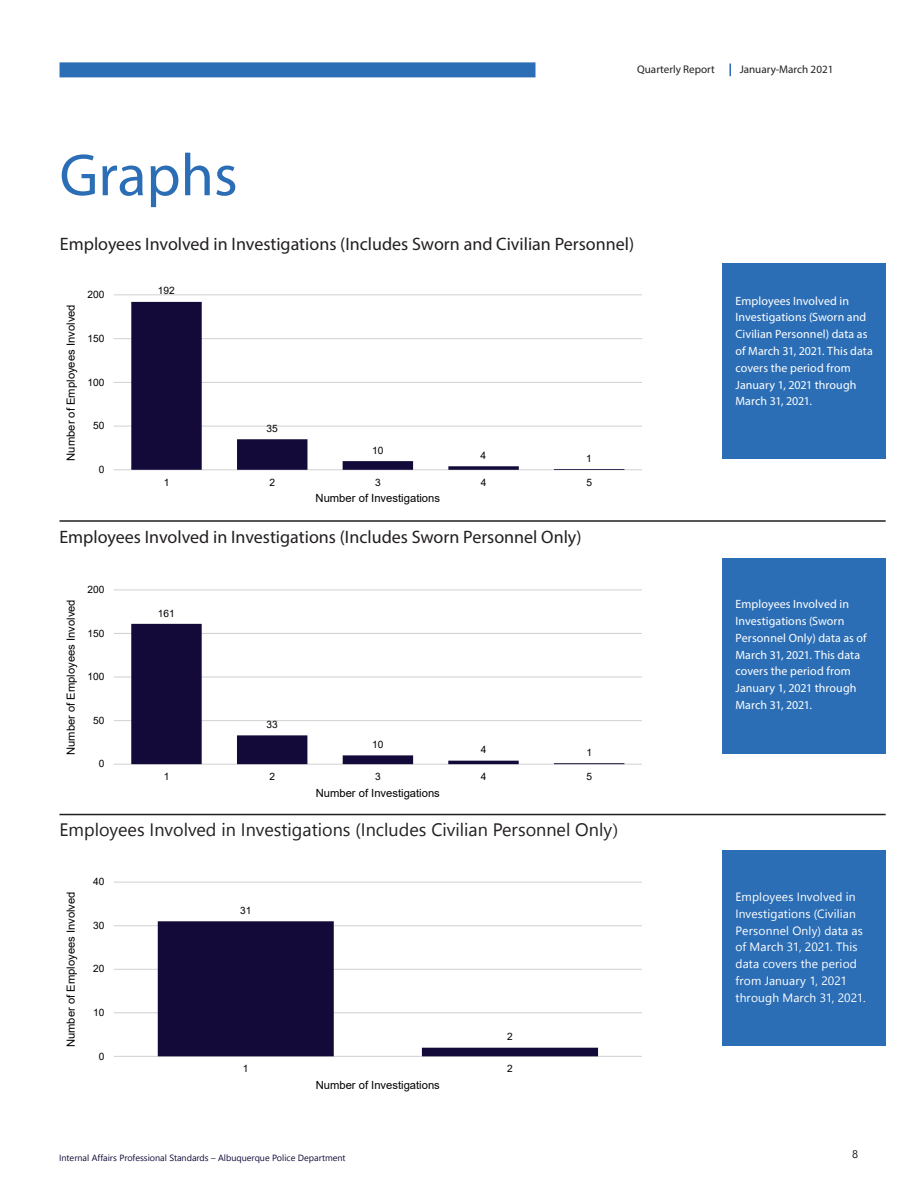
<style>
.page{position:relative;width:918px;height:1188px;background:#fff}
.page>*{position:absolute;margin:0;border:0;box-sizing:border-box;transform-origin:0 0}
.t1{font:60px "Myriad Pro";color:#2b6eb6}
.t2{font:18px "Myriad Pro";color:#231f20}
.t3{font:18px "Leelawadee UI";color:#231f20}
.t4{font:12px/16.8px "Myriad Pro";letter-spacing:.005em;color:#fff}
.t5{font:12px/16.8px "Leelawadee UI";letter-spacing:.01em;color:#fff}
.t6{font:11.25px "Arial";color:#000}
.t7{font:11.1px "Myriad Pro";color:#231f20}
.t8{font:11.1px "Leelawadee UI";color:#231f20}
.t9{font:10.2px "Arial";color:#000}
.t10{font:9px "Leelawadee UI";color:#140a3a}
.s1{font-family:"Minion Pro"}
</style>
<div class="page">
<hr style="left:59px;top:520px;width:827px;height:2px;background:#231f20">
<hr style="left:59px;top:814px;width:827px;height:1px;background:#231f20">
<hr style="left:114px;top:469px;width:528px;height:1px;background:#cfd1d2">
<hr style="left:114px;top:426px;width:528px;height:1px;background:#cfd1d2">
<hr style="left:114px;top:382px;width:528px;height:1px;background:#cfd1d2">
<hr style="left:114px;top:338px;width:528px;height:1px;background:#cfd1d2">
<hr style="left:114px;top:294px;width:528px;height:1px;background:#cfd1d2">
<svg style="left:131px;top:302px;width:493px;height:168px"></svg>
<div style="left:722px;top:558px;width:164px;height:196px;background:#2b6eb6"></div>
<div style="left:722px;top:850px;width:164px;height:196px;background:#2b6eb6"></div>
<div style="left:722px;top:263px;width:164px;height:196px;background:#2b6eb6"></div>
<hr style="left:114px;top:764px;width:528px;height:1px;background:#cfd1d2">
<hr style="left:114px;top:720px;width:528px;height:1px;background:#cfd1d2">
<hr style="left:114px;top:677px;width:528px;height:1px;background:#cfd1d2">
<hr style="left:114px;top:633px;width:528px;height:1px;background:#cfd1d2">
<hr style="left:114px;top:590px;width:528px;height:1px;background:#cfd1d2">
<svg style="left:131px;top:624px;width:493px;height:140px"></svg>
<hr style="left:114px;top:1056px;width:528px;height:1px;background:#cfd1d2">
<hr style="left:114px;top:1012px;width:528px;height:1px;background:#cfd1d2">
<hr style="left:114px;top:969px;width:528px;height:1px;background:#cfd1d2">
<hr style="left:114px;top:925px;width:528px;height:1px;background:#cfd1d2">
<hr style="left:114px;top:882px;width:528px;height:1px;background:#cfd1d2">
<svg style="left:158px;top:921px;width:440px;height:135px"></svg>
<svg style="left:729px;top:64px;width:2px;height:12px"></svg>
<div style="left:60px;top:62px;width:476px;height:15px;background:#2b6eb6"></div>
<p class="t7" style="left:637px;top:63px;width:79px">Quarterly Report</p>
<p class="t7" style="left:740px;top:63px;width:95px">January-March 2021</p>
<h1 class="t1" style="left:60px;top:138px;width:180px">Graphs</h1>
<h2 class="t2" style="left:60px;top:232px;width:576px">Employees Involved in Investigations (Includes Sworn and Civilian Personnel)</h2>
<p class="t6" style="left:63px;top:461px;width:158px;rotate:-90deg">Number of Employees Involved</p>
<p class="t9" style="left:88px;top:287px;width:18px">200</p>
<p class="t9" style="left:88px;top:331px;width:18px">150</p>
<p class="t9" style="left:88px;top:375px;width:18px">100</p>
<p class="t9" style="left:93px;top:419px;width:13px">50</p>
<p class="t9" style="left:99px;top:462px;width:7px">0</p>
<p class="t9" style="left:158px;top:284px;width:18px">192</p>
<p class="t9" style="left:266px;top:421px;width:13px">35</p>
<p class="t9" style="left:372px;top:443px;width:13px">10</p>
<p class="t9" style="left:481px;top:448px;width:7px">4</p>
<p class="t9" style="left:586px;top:451px;width:7px">1</p>
<p class="t9" style="left:164px;top:475px;width:7px">1</p>
<p class="t9" style="left:269px;top:475px;width:7px">2</p>
<p class="t9" style="left:375px;top:475px;width:7px">3</p>
<p class="t9" style="left:481px;top:475px;width:7px">4</p>
<p class="t9" style="left:586px;top:475px;width:7px">5</p>
<p class="t6" style="left:316px;top:491px;width:126px">Number of Investigations</p>
<h2 class="t2" style="left:59px;top:526px;width:524px">Employees Involved in Investigations (Includes Sworn Personnel Only)</h2>
<p class="t6" style="left:63px;top:755px;width:157px;rotate:-90deg">Number of Employees Involved</p>
<p class="t9" style="left:88px;top:583px;width:18px">200</p>
<p class="t9" style="left:88px;top:626px;width:18px">150</p>
<p class="t9" style="left:88px;top:670px;width:18px">100</p>
<p class="t9" style="left:93px;top:713px;width:13px">50</p>
<p class="t9" style="left:99px;top:757px;width:7px">0</p>
<p class="t9" style="left:158px;top:606px;width:18px">161</p>
<p class="t9" style="left:266px;top:717px;width:13px">33</p>
<p class="t9" style="left:372px;top:737px;width:13px">10</p>
<p class="t9" style="left:481px;top:743px;width:7px">4</p>
<p class="t9" style="left:586px;top:745px;width:7px">1</p>
<p class="t9" style="left:164px;top:770px;width:7px">1</p>
<p class="t9" style="left:269px;top:770px;width:7px">2</p>
<p class="t9" style="left:375px;top:770px;width:7px">3</p>
<p class="t9" style="left:481px;top:770px;width:7px">4</p>
<p class="t9" style="left:586px;top:770px;width:7px">5</p>
<p class="t6" style="left:316px;top:785px;width:126px">Number of Investigations</p>
<h2 class="t3" style="left:60px;top:817px;width:560px">Employees Involved in Investigations (Includes Civilian Personnel Only<span class="s1">)</span></h2>
<p class="t6" style="left:63px;top:1047px;width:157px;rotate:-90deg">Number of Employees Involved</p>
<p class="t9" style="left:93px;top:875px;width:13px">40</p>
<p class="t9" style="left:93px;top:918px;width:13px">30</p>
<p class="t9" style="left:93px;top:962px;width:13px">20</p>
<p class="t9" style="left:93px;top:1005px;width:13px">10</p>
<p class="t9" style="left:99px;top:1049px;width:7px">0</p>
<p class="t9" style="left:240px;top:903px;width:13px">31</p>
<p class="t9" style="left:507px;top:1030px;width:7px">2</p>
<p class="t9" style="left:243px;top:1062px;width:7px">1</p>
<p class="t9" style="left:507px;top:1062px;width:7px">2</p>
<p class="t6" style="left:316px;top:1077px;width:126px">Number of Investigations</p>
<p class="t10" style="left:59px;top:1151px;width:288px">Internal Affairs Professional Standards – Albuquerque Police Department</p>
<p class="t4" style="left:735px;top:292px;width:139px">Employees Involved in<br>Investigations (Sworn and<br>Civilian Personnel) data as of March 31, 2021. This data covers the period from<br>January 1, 2021 through<br>March 31, 2021.</p>
<p class="t4" style="left:735px;top:596px;width:133px">Employees Involved in<br>Investigations (Sworn<br>Personnel Only) data as of<br>March 31, 2021. This data covers the period from<br>January 1, 2021 through<br>March 31, 2021.</p>
<p class="t5" style="left:735px;top:888px;width:132px">Employees Involved in<br>Investigations (Civilian<br>Personnel Only) data as of March 31, 2021. This data covers the period from January 1, 2021 through March 31, 2021.</p>
<p class="t8" style="left:852px;top:1146px;width:7px">8</p>
</div>
